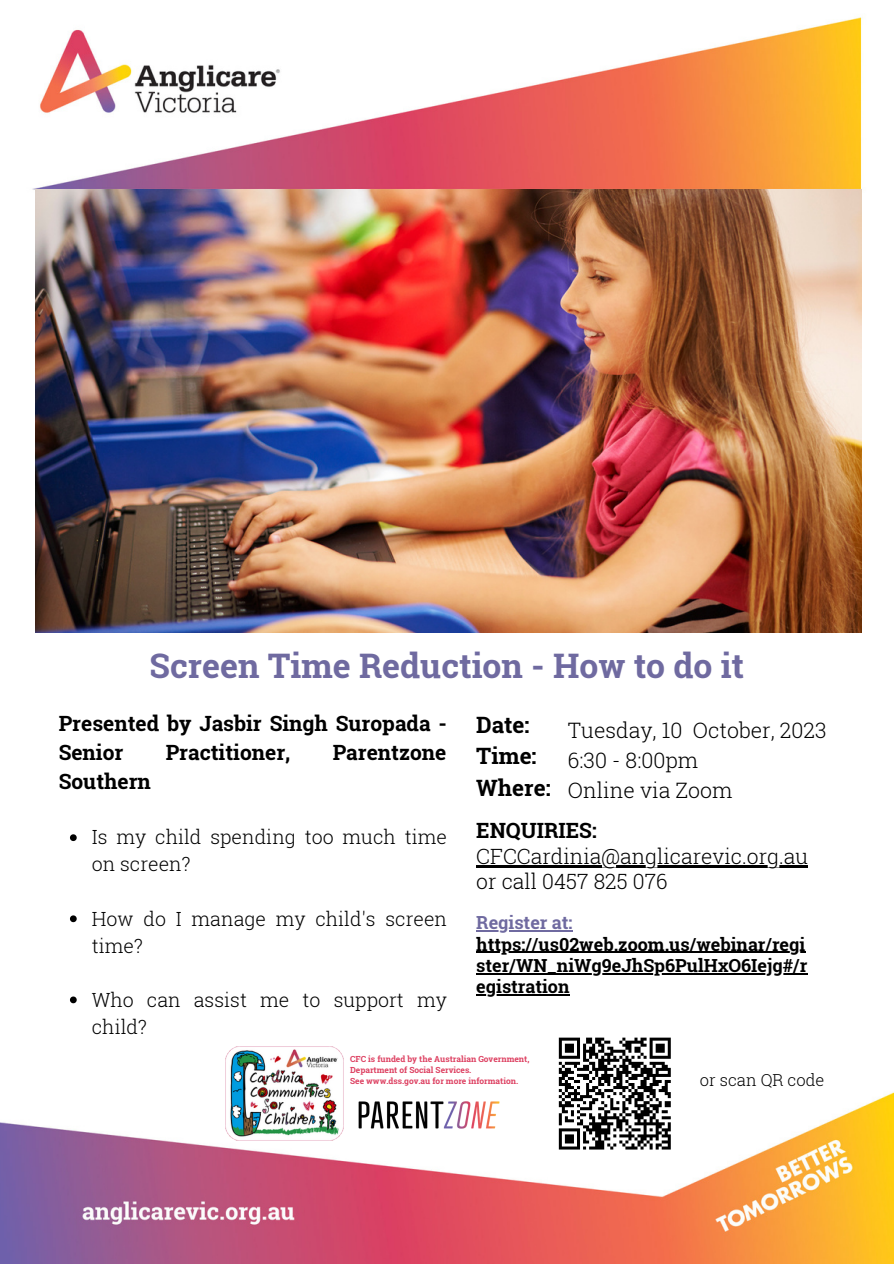
<style>
.page{position:relative;width:894px;height:1264px;background:#fff}
.page>*{position:absolute;margin:0;border:0;box-sizing:border-box;transform-origin:0 0}
.t1{font:700 33.75px "Roboto Slab";color:#6f6aa0}
.t2{font:700 22.5px "Roboto Slab";color:#000}
.t3{font:300 21.3px "Roboto Slab";color:#000}
.t4{font:700 21px/29.2px "Roboto Slab";color:#000}
.t5{font:300 21px "Roboto Slab";color:#000}
.t6{font:300 19.5px/27px "Roboto Slab";color:#000}
.t7{font:700 18px/21.5px "Roboto Slab";color:#000;text-align:justify}
.t8{font:700 18px "Roboto Slab";color:#6f6aa0}
.t9{font:300 16.5px "Roboto Slab";color:#000}
.t10{font:700 8.4px/11.1px "Roboto Slab";color:#dd4061}
</style>
<div class="page">
<img style="left:0;top:17px;width:893px;height:1246px">
<img style="left:343px;top:1089px;width:170px;height:51px">
<img style="left:225px;top:1046px;width:118px;height:94px">
<hr style="left:476px;top:865px;width:331px;height:2px;background:#000">
<hr style="left:476px;top:930px;width:96px;height:1px;background:#6f6aa0">
<hr style="left:476px;top:951px;width:329px;height:1px;background:#000">
<hr style="left:476px;top:973px;width:331px;height:1px;background:#000">
<hr style="left:476px;top:994px;width:93px;height:1px;background:#000">
<img style="left:35px;top:190px;width:825px;height:442px">
<svg style="left:70px;top:834px;width:7px;height:7px"></svg>
<svg style="left:70px;top:915px;width:7px;height:7px"></svg>
<svg style="left:70px;top:996px;width:7px;height:7px"></svg>
<div style="left:552px;top:1031px;width:124px;height:124px;background:#fff"></div>
<svg style="left:558px;top:1037px;width:113px;height:113px"></svg>
<p class="t1" style="left:150px;top:642px;width:596px">Screen Time Reduction - How to do it</p>
<p class="t4" style="left:59px;top:708px;width:389px">Presented by Jasbir Singh Suropada -<br>Senior</p>
<p class="t4" style="left:166px;top:737px;width:126px">Practitioner,</p>
<p class="t4" style="left:332px;top:737px;width:115px">Parentzone</p>
<p class="t4" style="left:59px;top:766px;width:94px">Southern</p>
<p class="t6" style="left:92px;top:823px;width:356px">Is my child spending too much time on screen?</p>
<p class="t6" style="left:92px;top:904px;width:356px">How do I manage my child's screen time?</p>
<p class="t6" style="left:92px;top:985px;width:356px">Who can assist me to support my child?</p>
<p class="t2" style="left:476px;top:709px;width:55px">Date:</p>
<p class="t2" style="left:476px;top:740px;width:62px">Time:</p>
<p class="t2" style="left:476px;top:772px;width:76px">Where:</p>
<p class="t3" style="left:567px;top:715px;width:260px">Tuesday, 10 October, 2023</p>
<p class="t3" style="left:567px;top:745px;width:132px">6:30 - 8:00pm</p>
<p class="t3" style="left:567px;top:775px;width:166px">Online via Zoom</p>
<p class="t4" style="left:476px;top:815px;width:122px">ENQUIRIES:</p>
<p class="t5" style="left:476px;top:841px;width:333px">CFCCardinia@anglicarevic.org.au</p>
<p class="t5" style="left:476px;top:867px;width:193px">or call 0457 825 076</p>
<p class="t8" style="left:476px;top:910px;width:98px">Register at:</p>
<p class="t7" style="left:476px;top:932px;width:332px">https://us02web.zoom.us/webinar/regi ster/WN_niWg9eJhSp6PulHxO6Iejg#/r egistration</p>
<p class="t10" style="left:350px;top:1053px;width:181px">CFC is funded by the Australian Government,<br>Department of Social Services.</p>
<p class="t10" style="left:350px;top:1075px;width:169px">See www.dss.gov.au for more information.</p>
<p class="t9" style="left:699px;top:1068px;width:126px">or scan QR code</p>
</div>
